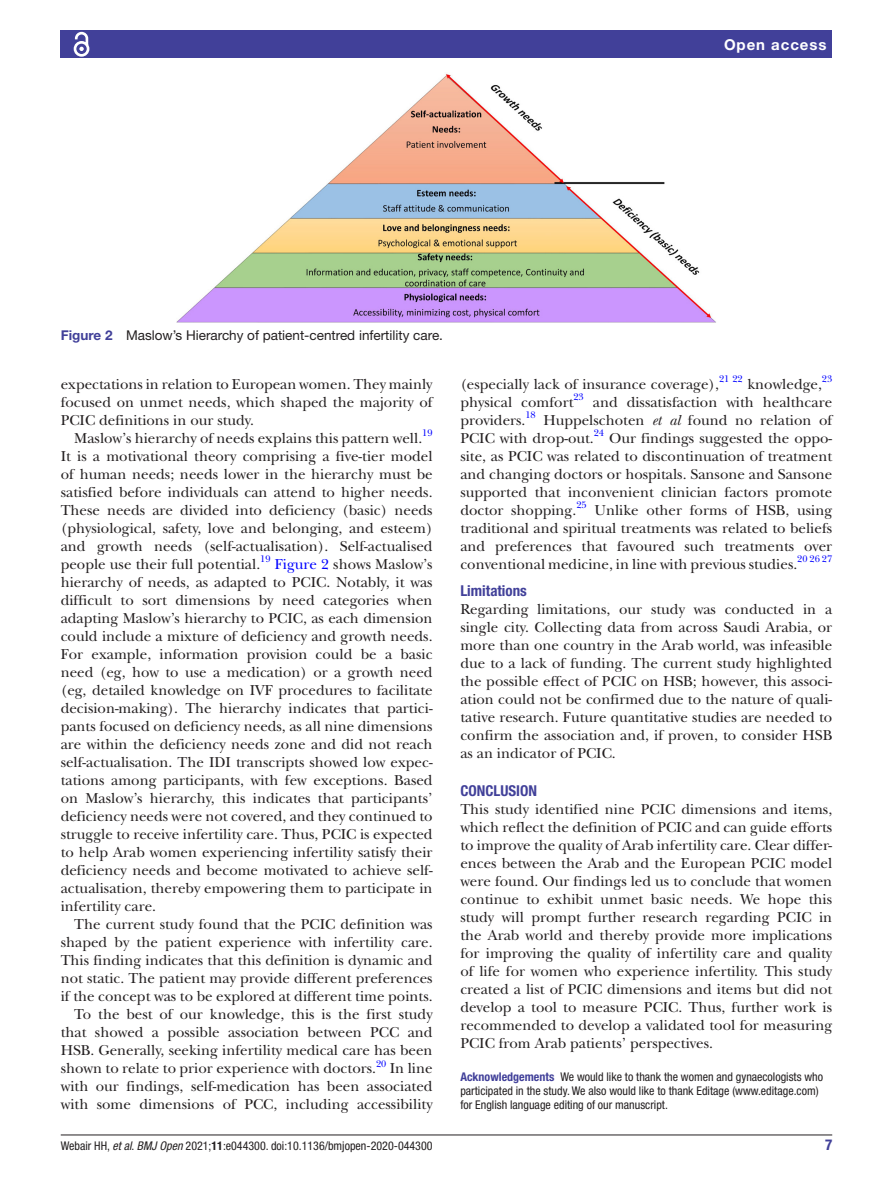
<style>
.page{position:relative;width:893px;height:1191px;background:#fff}
.page>*{position:absolute;margin:0;border:0;box-sizing:border-box;transform-origin:0 0}
.t1{font:15px/18px "New Baskerville";color:#231f20;text-align:justify}
.t2{font:700 condensed 15px "Helvetica Neue LT Std";color:#414099}
.t3{font:700 15px "Helvetica Neue LT Std";letter-spacing:.065em;color:#fff}
.t4{font:13.5px "Helvetica Neue LT Std";color:#231f20}
.t5{font:condensed 12px/14.4px "Helvetica Neue LT Std";color:#231f20}
.t6{font:9.9px "New Baskerville";color:#00f}
.s1{font-weight:700;color:#414099}
.s2{color:#00f}
.s3{font-style:italic}
.s4{font-weight:700}
</style>
<div class="page">
<hr style="left:61px;top:1134px;width:771px;height:1px;background:#231f20">
<div style="left:61px;top:31px;width:771px;height:27px;background:#414099"></div>
<svg style="left:73px;top:31px;width:17px;height:26px"></svg>
<img style="left:176px;top:74px;width:540px;height:249px">
<p class="t3" style="left:724px;top:35px;width:104px">Open access</p>
<p class="t4" style="left:61px;top:327px;width:384px"><span class="s1">Figure 2</span> Maslow’s Hierarchy of patient-centred infertility care.</p>
<p class="t1" style="left:61px;top:375px;width:373px">expectations in relation to European women. They mainly focused on unmet needs, which shaped the majority of PCIC definitions in our study.</p>
<p class="t1" style="left:74px;top:429px;width:349px">Maslow’s hierarchy of needs explains this pattern well.</p>
<p class="t6" style="left:422px;top:427px;width:12px">19</p>
<p class="t1" style="left:61px;top:447px;width:373px">It is a motivational theory comprising a five-tier model of human needs; needs lower in the hierarchy must be satisfied before individuals can attend to higher needs.<br>These needs are divided into deficiency (basic) needs (physiological, safety, love and belonging, and esteem) and growth needs (self-actualisation). Self-actualised people use their full potential.</p>
<p class="t6" style="left:260px;top:553px;width:12px">19</p>
<p class="t1" style="left:61px;top:555px;width:373px;text-indent:214px"><span class="s2">Figure 2</span> shows Maslow’s hierarchy of needs, as adapted to PCIC. Notably, it was difficult to sort dimensions by need categories when adapting Maslow’s hierarchy to PCIC, as each dimension could include a mixture of deficiency and growth needs.<br>For example, information provision could be a basic need (eg, how to use a medication) or a growth need (eg, detailed knowledge on IVF procedures to facilitate decision-making). The hierarchy indicates that partici&shy;pants focused on deficiency needs, as all nine dimensions are within the deficiency needs zone and did not reach self-actualisation. The IDI transcripts showed low expec&shy;tations among participants, with few exceptions. Based on Maslow’s hierarchy, this indicates that participants’ deficiency needs were not covered, and they continued to struggle to receive infertility care. Thus, PCIC is expected to help Arab women experiencing infertility satisfy their deficiency needs and become motivated to achieve self&shy;actualisation, thereby empowering them to participate in infertility care.</p>
<p class="t1" style="left:74px;top:915px;width:360px">The current study found that the PCIC definition was</p>
<p class="t1" style="left:61px;top:933px;width:373px">shaped by the patient experience with infertility care.</p>
<p class="t1" style="left:61px;top:951px;width:373px">This finding indicates that this definition is dynamic and</p>
<p class="t1" style="left:61px;top:969px;width:373px">not static. The patient may provide different preferences</p>
<p class="t1" style="left:61px;top:987px;width:373px">if the concept was to be explored at different time points.</p>
<p class="t1" style="left:74px;top:1005px;width:360px">To the best of our knowledge, this is the first study</p>
<p class="t1" style="left:61px;top:1023px;width:373px">that showed a possible association between PCC and</p>
<p class="t1" style="left:61px;top:1041px;width:373px">HSB. Generally, seeking infertility medical care has been</p>
<p class="t1" style="left:61px;top:1059px;width:317px">shown to relate to prior experience with doctors.</p>
<p class="t6" style="left:376px;top:1057px;width:12px">20</p>
<p class="t1" style="left:61px;top:1059px;width:373px;text-indent:329px">In line with our findings, self-medication has been associated with some dimensions of PCC, including accessibility</p>
<p class="t1" style="left:460px;top:375px;width:260px">(especially lack of insurance coverage),</p>
<p class="t6" style="left:719px;top:373px;width:25px">21 22</p>
<p class="t1" style="left:747px;top:375px;width:76px">knowledge,</p>
<p class="t6" style="left:822px;top:373px;width:12px">23</p>
<p class="t1" style="left:460px;top:393px;width:115px">physical comfort</p>
<p class="t6" style="left:573px;top:391px;width:12px">23</p>
<p class="t1" style="left:460px;top:393px;width:373px;text-indent:132px">and dissatisfaction with healthcare providers.<sup>18</sup> Huppelschoten <span class="s3">et al</span> found no relation of PCIC with drop-out.</p>
<p class="t6" style="left:594px;top:427px;width:12px">24</p>
<p class="t1" style="left:460px;top:429px;width:373px;text-indent:149px">Our findings suggested the oppo&shy;site, as PCIC was related to discontinuation of treatment and changing doctors or hospitals. Sansone and Sansone supported that inconvenient clinician factors promote doctor shopping.</p>
<p class="t6" style="left:576px;top:499px;width:12px">25</p>
<p class="t1" style="left:460px;top:501px;width:373px;text-indent:134px">Unlike other forms of HSB, using traditional and spiritual treatments was related to beliefs and preferences that favoured such treatments over conventional medicine, in line with previous studies.</p>
<p class="t6" style="left:797px;top:553px;width:36px">20 26 27</p>
<p class="t2" style="left:460px;top:581px;width:68px">Limitations</p>
<p class="t1" style="left:460px;top:600px;width:373px">Regarding limitations, our study was conducted in a single city. Collecting data from across Saudi Arabia, or more than one country in the Arab world, was infeasible due to a lack of funding. The current study highlighted the possible effect of PCIC on HSB; however, this associ&shy;ation could not be confirmed due to the nature of quali&shy;tative research. Future quantitative studies are needed to confirm the association and, if proven, to consider HSB as an indicator of PCIC.</p>
<p class="t2" style="left:460px;top:781px;width:78px">CONCLUSION</p>
<p class="t1" style="left:460px;top:800px;width:373px">This study identified nine PCIC dimensions and items, which reflect the definition of PCIC and can guide efforts to improve the quality of Arab infertility care. Clear differ&shy;ences between the Arab and the European PCIC model were found. Our findings led us to conclude that women continue to exhibit unmet basic needs. We hope this study will prompt further research regarding PCIC in the Arab world and thereby provide more implications for improving the quality of infertility care and quality of life for women who experience infertility. This study created a list of PCIC dimensions and items but did not develop a tool to measure PCIC. Thus, further work is recommended to develop a validated tool for measuring PCIC from Arab patients’ perspectives.</p>
<p class="t5" style="left:460px;top:1069px;width:364px"><span class="s1">Acknowledgements</span> We would like to thank the women and gynaecologists who participated in the study. We also would like to thank Editage (www.editage.com) for English language editing of our manuscript.</p>
<p class="t5" style="left:61px;top:1138px;width:373px">Webair HH, <span class="s3">et al</span>. <span class="s3">BMJ Open</span> 2021;<span class="s4">11</span>:e044300. doi:10.1136/bmjopen-2020-044300</p>
<p class="t2" style="left:825px;top:1135px;width:9px">7</p>
</div>
